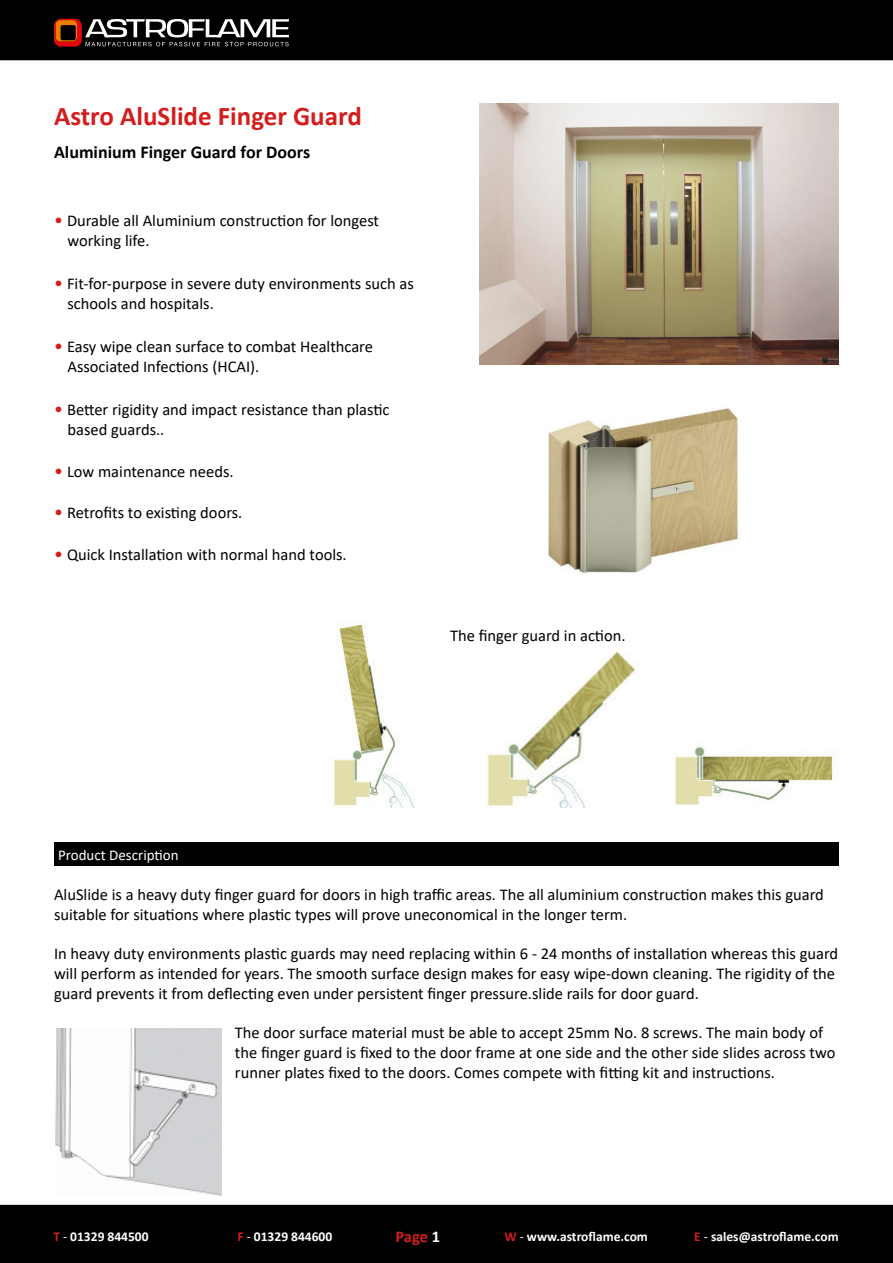
<style>
.page{position:relative;width:893px;height:1263px;background:#fff}
.page>*{position:absolute;margin:0;border:0;box-sizing:border-box;transform-origin:0 0}
.t1{font:700 27px "Calibri";color:#d31e1e}
.t2{font:700 18px "Calibri";color:#000}
.t3{font:16.5px/19.8px "Calibri";color:#000}
.t4{font:700 16.5px "Calibri";color:#d31e1e}
.t5{font:15px "Calibri";color:#fff}
.t6{font:700 13.5px "Calibri";color:#fff}
.s1{font-size:18px;color:#d31e1e}
.s2{color:#d31e1e}
.s3{font-weight:400}
.s4{color:#fff}
</style>
<div class="page">
<div style="left:0;top:0;width:893px;height:60px;background:#000"></div>
<div style="left:0;top:1205px;width:893px;height:58px;background:#000"></div>
<svg style="left:54px;top:19px;width:235px;height:28px"></svg>
<div style="left:54px;top:842px;width:785px;height:23px;background:#000"></div>
<img style="left:479px;top:103px;width:359px;height:261px">
<img style="left:333px;top:622px;width:505px;height:186px">
<img style="left:548px;top:407px;width:191px;height:167px">
<img style="left:55px;top:1028px;width:166px;height:167px">
<h1 class="t1" style="left:54px;top:97px;width:309px">Astro AluSlide Finger Guard</h1>
<p class="t2" style="left:54px;top:139px;width:258px">Aluminium Finger Guard for Doors</p>
<p class="t3" style="left:67px;top:211px;width:313px;text-indent:-13px"><span class="s1">•</span> Durable all Aluminium construction for longest working life.</p>
<p class="t3" style="left:67px;top:274px;width:348px;text-indent:-13px"><span class="s1">•</span> Fit-for-purpose in severe duty environments such as schools and hospitals.</p>
<p class="t3" style="left:67px;top:337px;width:307px;text-indent:-13px"><span class="s1">•</span> Easy wipe clean surface to combat Healthcare<br>Associated Infections (HCAI).</p>
<p class="t3" style="left:67px;top:400px;width:323px;text-indent:-13px"><span class="s1">•</span> Better rigidity and impact resistance than plastic based guards..</p>
<p class="t3" style="left:54px;top:461px;width:181px"><span class="s1">•</span> Low maintenance needs.</p>
<p class="t3" style="left:54px;top:502px;width:190px"><span class="s1">•</span> Retrofits to existing doors.</p>
<p class="t3" style="left:54px;top:544px;width:294px"><span class="s1">•</span> Quick Installation with normal hand tools.</p>
<p class="t3" style="left:450px;top:625px;width:177px">The finger guard in action.</p>
<p class="t5" style="left:58px;top:845px;width:122px">Product Description</p>
<p class="t3" style="left:54px;top:884px;width:771px">AluSlide is a heavy duty finger guard for doors in high traffic areas. The all aluminium construction makes this guard suitable for situations where plastic types will prove uneconomical in the longer term.</p>
<p class="t3" style="left:54px;top:943px;width:786px">In heavy duty environments plastic guards may need replacing within 6 - 24 months of installation whereas this guard will perform as intended for years. The smooth surface design makes for easy wipe-down cleaning. The rigidity of the guard prevents it from deflecting even under persistent finger pressure.slide rails for door guard.</p>
<p class="t3" style="left:235px;top:1022px;width:602px">The door surface material must be able to accept 25mm No. 8 screws. The main body of the finger guard is fixed to the door frame at one side and the other side slides across two runner plates fixed to the doors. Comes compete with fitting kit and instructions.</p>
<p class="t6" style="left:53px;top:1227px;width:97px"><span class="s2">T</span> <span class="s3">-</span> 01329 844500</p>
<p class="t6" style="left:238px;top:1227px;width:96px"><span class="s2">F</span> <span class="s3">-</span> 01329 844600</p>
<p class="t4" style="left:395px;top:1225px;width:46px">Page <span class="s4">1</span></p>
<p class="t6" style="left:504px;top:1227px;width:145px"><span class="s2">W</span> <span class="s3">-</span> www.astroflame.com</p>
<p class="t6" style="left:694px;top:1227px;width:146px"><span class="s2">E</span> <span class="s3">-</span> sales@astroflame.com</p>
</div>
